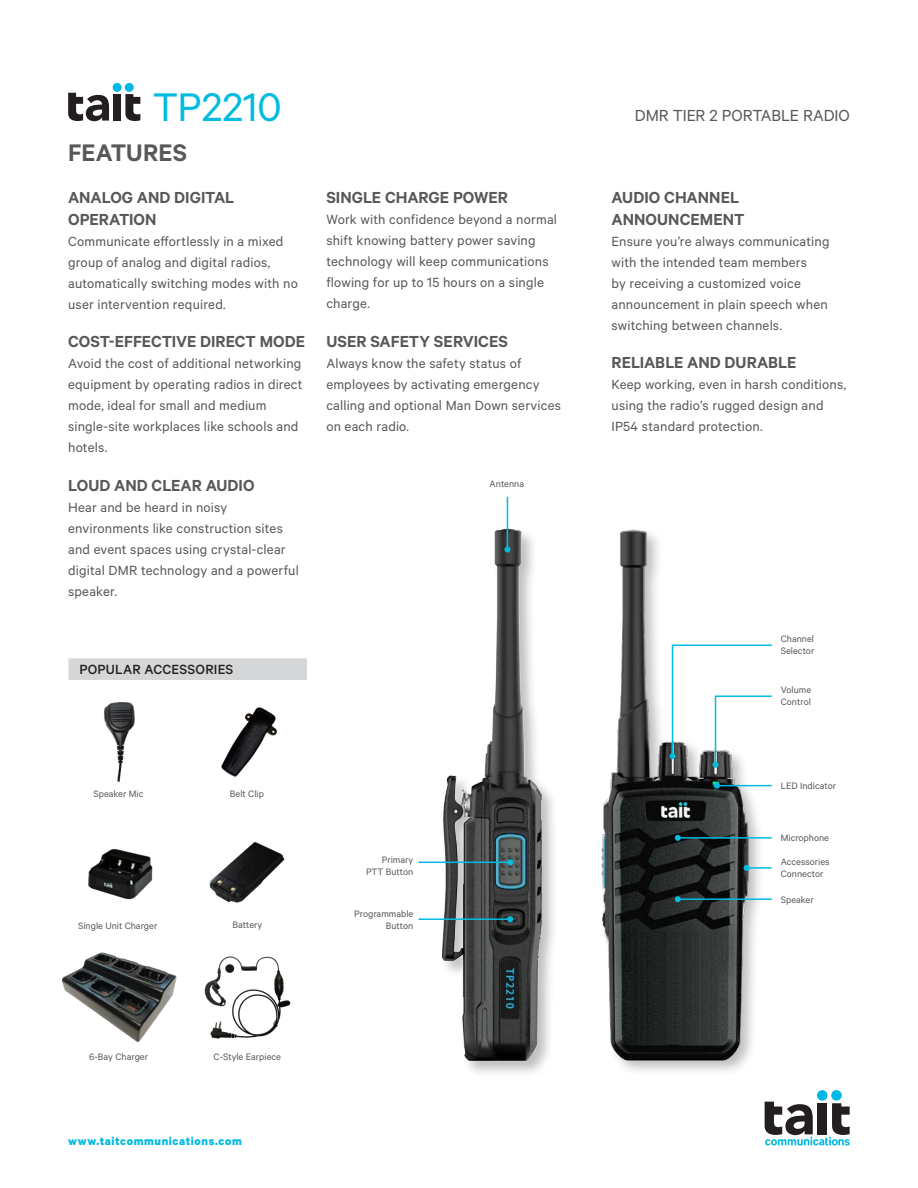
<style>
.page{position:relative;width:918px;height:1188px;background:#fff}
.page>*{position:absolute;margin:0;border:0;box-sizing:border-box;transform-origin:0 0}
.t1{font:45px "Calibre";color:#02bbdf}
.Heading_charcoal{font:600 27px "Calibre";letter-spacing:.01em;color:#57585a}
.Sub_Heading_All_caps{font:600 18px/21.6px "Calibre";color:#57585a}
.t2{font:18px "Calibre";letter-spacing:-.005em;color:#57585a}
.Body_regular{font:15px/21px "Calibre";letter-spacing:.01em;color:#57585a}
.Table_Heading_black{font:500 15px "Calibre";letter-spacing:.015em;color:#231f20}
.t3{font:700 12.75px "Calibre";letter-spacing:.045em;color:#02bbdf}
.Label{font:10.5px/12px "Calibre";color:#57585a}
</style>
<div class="page">
<div style="left:125px;top:83px;width:9px;height:9px;background:#00b8e4;border-radius:50%"></div>
<div style="left:113px;top:83px;width:9px;height:9px;background:#00b8e4;border-radius:50%"></div>
<div style="left:113px;top:94px;width:8px;height:27px;background:#231f20"></div>
<svg style="left:68px;top:93px;width:41px;height:28px"></svg>
<svg style="left:125px;top:94px;width:15px;height:27px"></svg>
<div style="left:831px;top:1090px;width:11px;height:11px;background:#00b8e4;border-radius:50%"></div>
<div style="left:817px;top:1090px;width:11px;height:11px;background:#00b8e4;border-radius:50%"></div>
<svg style="left:765px;top:1102px;width:85px;height:43px"></svg>
<img style="left:418px;top:508px;width:136px;height:565px">
<hr style="left:507px;top:497px;width:1px;height:52px;background:#02bbdf">
<svg style="left:504px;top:546px;width:6px;height:6px"></svg>
<img style="left:601px;top:529px;width:171px;height:542px">
<hr style="left:678px;top:898px;width:94px;height:2px;background:#02bbdf">
<svg style="left:675px;top:896px;width:6px;height:6px"></svg>
<hr style="left:418px;top:862px;width:92px;height:1px;background:#02bbdf">
<svg style="left:507px;top:859px;width:6px;height:6px"></svg>
<hr style="left:418px;top:918px;width:92px;height:2px;background:#02bbdf">
<svg style="left:507px;top:916px;width:6px;height:6px"></svg>
<svg style="left:670px;top:644px;width:102px;height:124px"></svg>
<hr style="left:747px;top:867px;width:25px;height:2px;background:#02bbdf">
<svg style="left:744px;top:865px;width:6px;height:6px"></svg>
<hr style="left:678px;top:837px;width:94px;height:2px;background:#02bbdf">
<svg style="left:675px;top:835px;width:6px;height:6px"></svg>
<hr style="left:717px;top:785px;width:55px;height:1px;background:#02bbdf">
<svg style="left:714px;top:783px;width:6px;height:6px"></svg>
<img style="left:221px;top:707px;width:57px;height:70px">
<img style="left:104px;top:702px;width:31px;height:80px">
<img style="left:88px;top:848px;width:65px;height:52px">
<img style="left:62px;top:952px;width:115px;height:90px">
<img style="left:204px;top:956px;width:87px;height:83px">
<img style="left:209px;top:842px;width:76px;height:61px">
<div style="left:69px;top:658px;width:238px;height:22px;background:#d5d6d7"></div>
<hr style="left:68px;top:658px;width:239px;height:1px;background:#ececee">
<svg style="left:68px;top:659px;width:1px;height:21px"></svg>
<h1 class="t1" style="left:153px;top:81px;width:130px">TP2210</h1>
<p class="Heading_charcoal" style="left:68px;top:137px;width:121px">FEATURES</p>
<p class="Sub_Heading_All_caps" style="left:68px;top:186px;width:168px">ANALOG AND DIGITAL<br>OPERATION</p>
<p class="Body_regular" style="left:68px;top:230px;width:231px">Communicate effortlessly in a mixed group of analog and digital radios, automatically switching modes with no user intervention required.</p>
<p class="Sub_Heading_All_caps" style="left:68px;top:330px;width:238px">COST-EFFECTIVE DIRECT MODE</p>
<p class="Body_regular" style="left:68px;top:353px;width:236px">Avoid the cost of additional networking equipment by operating radios in direct mode, ideal for small and medium single-site workplaces like schools and hotels.</p>
<p class="Sub_Heading_All_caps" style="left:68px;top:474px;width:188px">LOUD AND CLEAR AUDIO</p>
<p class="Body_regular" style="left:68px;top:496px;width:232px">Hear and be heard in noisy environments like construction sites and event spaces using crystal-clear digital DMR technology and a powerful speaker.</p>
<p class="Sub_Heading_All_caps" style="left:326px;top:186px;width:183px">SINGLE CHARGE POWER</p>
<p class="Body_regular" style="left:326px;top:208px;width:232px">Work with confidence beyond a normal shift knowing battery power saving technology will keep communications flowing for up to 15 hours on a single charge.</p>
<p class="Sub_Heading_All_caps" style="left:326px;top:330px;width:183px">USER SAFETY SERVICES</p>
<p class="Body_regular" style="left:326px;top:352px;width:236px">Always know the safety status of employees by activating emergency calling and optional Man Down services on each radio.</p>
<p class="Label" style="left:490px;top:478px;width:36px">Antenna</p>
<p class="Table_Heading_black" style="left:79px;top:661px;width:156px">POPULAR ACCESSORIES</p>
<p class="t2" style="left:635px;top:105px;width:217px">DMR TIER 2 PORTABLE RADIO</p>
<p class="Sub_Heading_All_caps" style="left:612px;top:186px;width:134px">AUDIO CHANNEL<br>ANNOUNCEMENT</p>
<p class="Body_regular" style="left:612px;top:230px;width:219px">Ensure you’re always communicating with the intended team members<br>by receiving a customized voice announcement in plain speech when switching between channels.</p>
<p class="Sub_Heading_All_caps" style="left:612px;top:351px;width:186px">RELIABLE AND DURABLE</p>
<p class="Body_regular" style="left:612px;top:374px;width:236px">Keep working, even in harsh conditions, using the radio’s rugged design and<br>IP54 standard protection.</p>
<p class="Label" style="left:781px;top:632px;width:35px">Channel<br>Selector</p>
<p class="Label" style="left:781px;top:683px;width:32px">Volume<br>Control</p>
<p class="Label" style="left:93px;top:787px;width:51px">Speaker Mic</p>
<p class="Label" style="left:230px;top:787px;width:36px">Belt Clip</p>
<p class="Label" style="left:78px;top:919px;width:81px">Single Unit Charger</p>
<p class="Label" style="left:232px;top:919px;width:31px">Battery</p>
<p class="Label" style="left:781px;top:779px;width:57px">LED Indicator</p>
<p class="Label" style="left:781px;top:832px;width:50px">Microphone</p>
<p class="Label" style="left:366px;top:854px;width:49px;text-align:right">Primary<br>PTT Button</p>
<p class="Label" style="left:781px;top:856px;width:50px">Accessories<br>Connector</p>
<p class="Label" style="left:354px;top:907px;width:61px;text-align:right">Programmable<br>Button</p>
<p class="Label" style="left:781px;top:893px;width:35px">Speaker</p>
<p class="Label" style="left:89px;top:1050px;width:60px">6-Bay Charger</p>
<p class="Label" style="left:214px;top:1051px;width:69px">C-Style Earpiece</p>
<p class="t3" style="left:68px;top:1134px;width:175px">www.taitcommunications.com</p>
</div>
